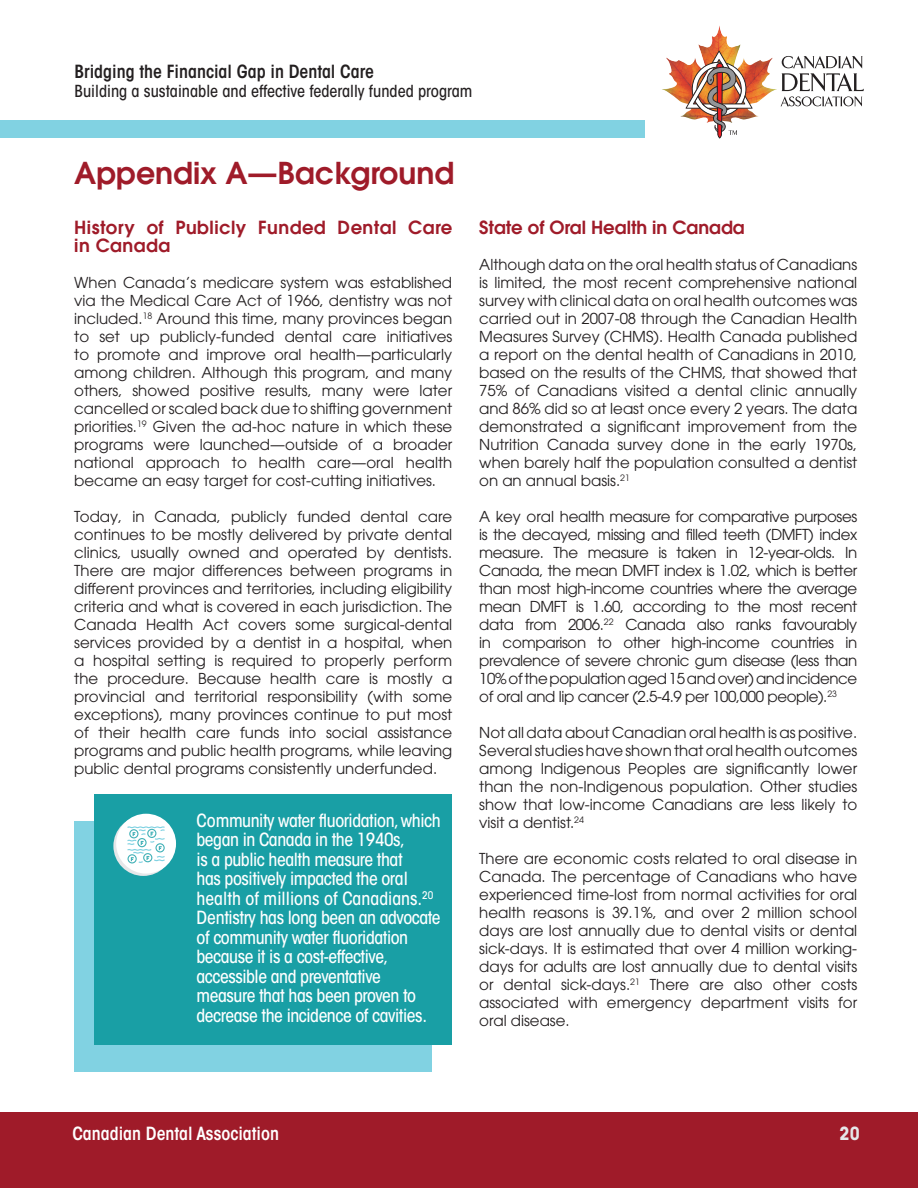
<style>
.page{position:relative;width:918px;height:1188px;background:#fff}
.page>*{position:absolute;margin:0;border:0;box-sizing:border-box;transform-origin:0 0}
.Executive_Summary_He{font:600 30px "ITC Avant Garde Std";color:#9f1b29}
.Box_Text{font:500 condensed 18px/19.5px "ITC Avant Garde Std";letter-spacing:-.025em;color:#fff}
.Body_Sub_title{font:600 18px/18px "ITC Avant Garde Std";letter-spacing:.025em;color:#9f1b29}
.t1{font:600 condensed 18px "ITC Avant Garde Std";color:#231f20}
.t2{font:600 condensed 18px "ITC Avant Garde Std";color:#fff}
.Body_Sub_title-2{font:600 18px "ITC Avant Garde Std";color:#9f1b29}
.t3{font:700 condensed 18px "ITC Avant Garde Std";color:#e6e7e9}
.t4{font:500 condensed 16.5px "ITC Avant Garde Std";color:#231f20}
.Body_text{font:15px/18px "ITC Avant Garde Std";color:#231f20;text-align:justify}
</style>
<div class="page">
<div style="left:0;top:1112px;width:918px;height:76px;background:#9f1b29"></div>
<div style="left:0;top:120px;width:645px;height:18px;background:#81d2e2"></div>
<img style="left:662px;top:36px;width:115px;height:82px">
<svg style="left:780px;top:56px;width:84px;height:50px"></svg>
<img style="left:686px;top:51px;width:67px;height:88px">
<div style="left:74px;top:822px;width:358px;height:250px;background:#81d2e2"></div>
<div style="left:94px;top:794px;width:358px;height:250px;background:#199fa5"></div>
<svg style="left:113px;top:816px;width:60px;height:60px"></svg>
<div style="left:116px;top:814px;width:60px;height:60px;background:#fff;border-radius:50%"></div>
<svg style="left:127px;top:826px;width:38px;height:38px"></svg>
<p class="t1" style="left:75px;top:60px;width:301px">Bridging the Financial Gap in Dental Care</p>
<p class="t4" style="left:75px;top:81px;width:399px">Building a sustainable and effective federally funded program</p>
<p class="Executive_Summary_He" style="left:74px;top:154px;width:381px">Appendix A—Background</p>
<p class="Body_Sub_title" style="left:74px;top:218px;width:380px">History of Publicly Funded Dental Care in Canada</p>
<p class="Body_text" style="left:74px;top:273px;width:380px">When Canada’s medicare system was established via the Medical Care Act of 1966, dentistry was not included.<sup>18</sup> Around this time, many provinces began to set up publicly-funded dental care initiatives to promote and improve oral health—particularly among children. Although this program, and many others, showed positive results, many were later cancelled or scaled back due to shifting government priorities.<sup>19</sup> Given the ad-hoc nature in which these programs were launched—outside of a broader national approach to health care—oral health became an easy target for cost-cutting initiatives.</p>
<p class="Body_text" style="left:74px;top:507px;width:380px">Today, in Canada, publicly funded dental care continues to be mostly delivered by private dental clinics, usually owned and operated by dentists.<br>There are major differences between programs in different provinces and territories, including eligibility criteria and what is covered in each jurisdiction. The Canada Health Act covers some surgical-dental services provided by a dentist in a hospital, when a hospital setting is required to properly perform the procedure. Because health care is mostly a provincial and territorial responsibility (with some exceptions), many provinces continue to put most of their health care funds into social assistance programs and public health programs, while leaving public dental programs consistently underfunded.</p>
<p class="Box_Text" style="left:197px;top:810px;width:246px">Community water fluoridation, which began in Canada in the 1940s,<br>is a public health measure that<br>has positively impacted the oral health of millions of Canadians.<sup>20<br></sup>Dentistry has long been an advocate of community water fluoridation because it is a cost-effective, accessible and preventative measure that has been proven to decrease the incidence of cavities.</p>
<p class="Body_Sub_title-2" style="left:479px;top:216px;width:267px">State of Oral Health in Canada</p>
<p class="Body_text" style="left:479px;top:255px;width:380px">Although data on the oral health status of Canadians is limited, the most recent comprehensive national survey with clinical data on oral health outcomes was carried out in 2007-08 through the Canadian Health Measures Survey (CHMS). Health Canada published a report on the dental health of Canadians in 2010, based on the results of the CHMS, that showed that 75% of Canadians visited a dental clinic annually and 86% did so at least once every 2 years. The data demonstrated a significant improvement from the Nutrition Canada survey done in the early 1970s, when barely half the population consulted a dentist on an annual basis.<sup>21</sup></p>
<p class="Body_text" style="left:479px;top:507px;width:380px">A key oral health measure for comparative purposes is the decayed, missing and filled teeth (DMFT) index measure. The measure is taken in 12-year-olds. In Canada, the mean DMFT index is 1.02, which is better than most high-income countries where the average mean DMFT is 1.60, according to the most recent data from 2006.<sup>22</sup> Canada also ranks favourably in comparison to other high-income countries in prevalence of severe chronic gum disease (less than 10% of the population aged 15 and over) and incidence of oral and lip cancer (2.5-4.9 per 100,000 people).<sup>23</sup></p>
<p class="Body_text" style="left:479px;top:723px;width:380px">Not all data about Canadian oral health is as positive.<br>Several studies have shown that oral health outcomes among Indigenous Peoples are significantly lower than the non-Indigenous population. Other studies show that low-income Canadians are less likely to visit a dentist.<sup>24</sup></p>
<p class="Body_text" style="left:479px;top:849px;width:380px">There are economic costs related to oral disease in Canada. The percentage of Canadians who have experienced time-lost from normal activities for oral health reasons is 39.1%, and over 2 million school days are lost annually due to dental visits or dental sick-days. It is estimated that over 4 million working&shy;days for adults are lost annually due to dental visits or dental sick-days.<sup>21</sup> There are also other costs associated with emergency department visits for oral disease.</p>
<p class="t2" style="left:72px;top:1122px;width:208px">Canadian Dental Association</p>
<p class="t3" style="left:840px;top:1122px;width:22px">20</p>
</div>
